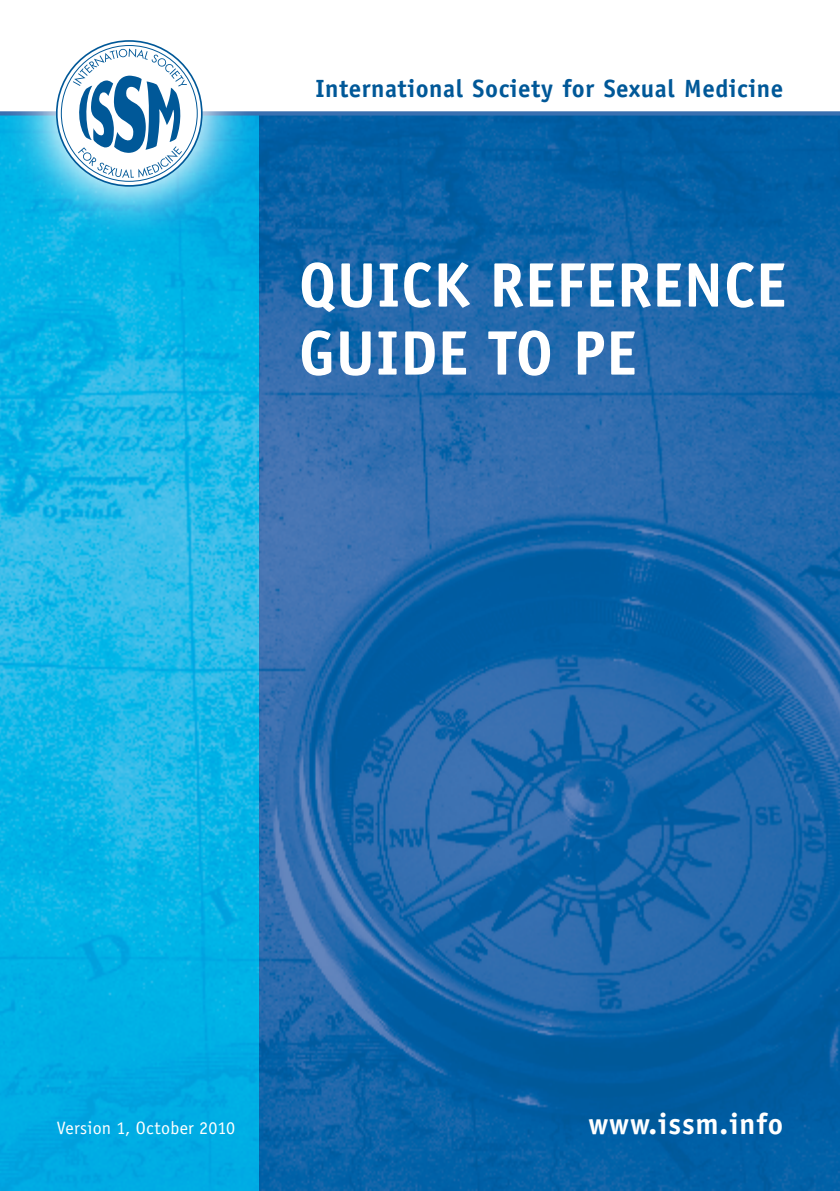
<style>
.page{position:relative;width:840px;height:1191px;background:#fff}
.page>*{position:absolute;margin:0;border:0;box-sizing:border-box;transform-origin:0 0}
.t1{font:700 63px/68px "Officina Sans";letter-spacing:.01em;color:#fff}
.t2{font:700 29.6px "Officina Sans";letter-spacing:.03em;color:#fff}
.t3{font:700 25px "Officina Sans";letter-spacing:.02em;color:#005898}
.t4{font:18px "Officina Sans";letter-spacing:.01em;color:#fff}
</style>
<div class="page">
<img style="left:258px;top:116px;width:581px;height:1075px">
<img style="left:0;top:116px;width:258px;height:1075px">
<div style="left:0;top:111px;width:839px;height:5px;background:#3970b1"></div>
<svg style="left:1px;top:40px;width:256px;height:201px"></svg>
<svg style="left:57px;top:41px;width:145px;height:145px"></svg>
<svg style="left:73px;top:48px;width:114px;height:130px"></svg>
<p class="t3" style="left:315px;top:73px;width:469px">International Society for Sexual Medicine</p>
<h1 class="t1" style="left:298px;top:250px;width:489px">Quick Reference<br>Guide to PE</h1>
<p class="t4" style="left:57px;top:1117px;width:180px">Version 1, October 2010</p>
<p class="t2" style="left:588px;top:1105px;width:196px">www.issm.info</p>
</div>
